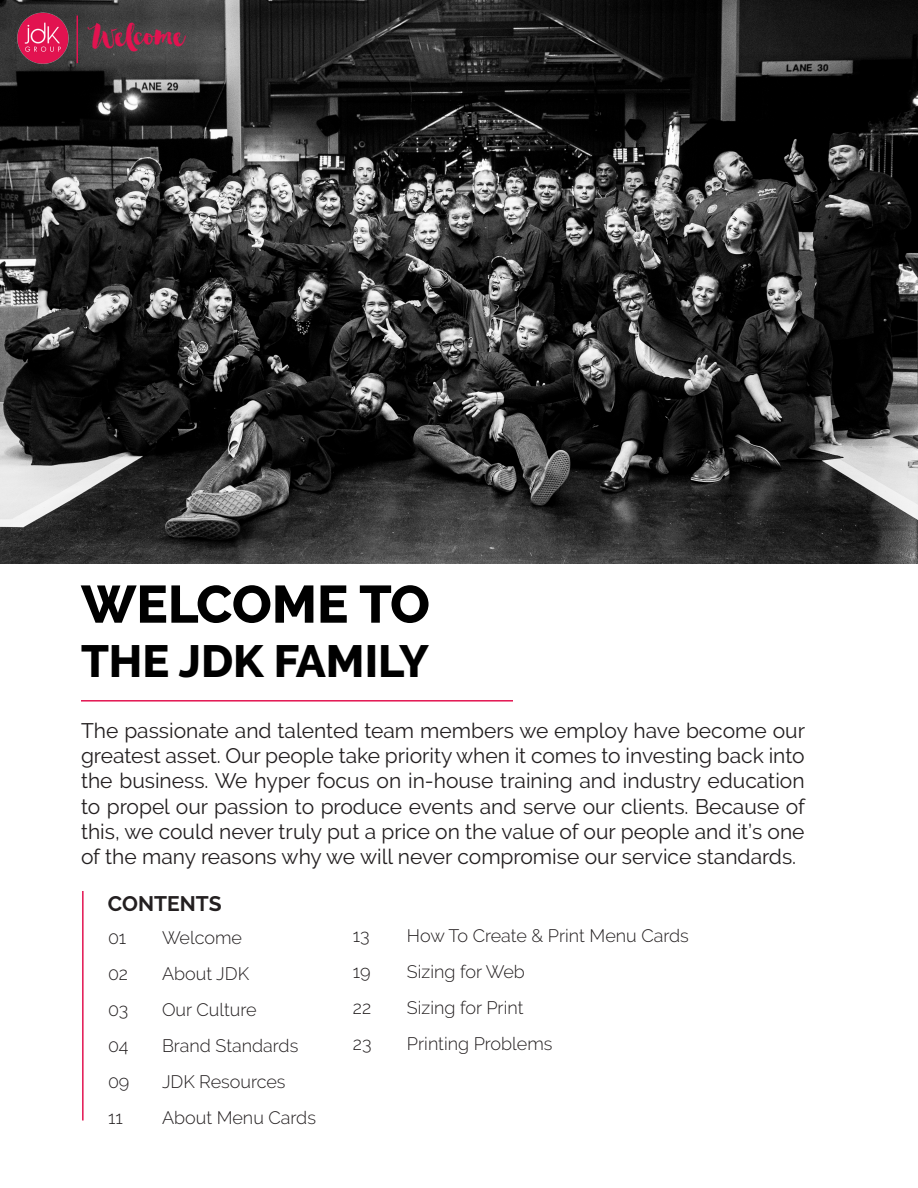
<style>
.page{position:relative;width:918px;height:1188px;background:#fff}
.page>*{position:absolute;margin:0;border:0;box-sizing:border-box;transform-origin:0 0}
.t1{font:800 52.5px "Raleway";color:#000}
.t2{font:800 45px "Raleway";color:#000}
.t3{font:33px "Bonjour";color:#e21350}
.t4{font:21px/25.2px "Raleway";color:#231f20;text-align:justify}
.t5{font:700 21px "Raleway";color:#231f20}
.t6{font:300 18px "Raleway";color:#231f20}
</style>
<div class="page">
<img style="left:0;top:0;width:918px;height:564px">
<hr style="left:81px;top:700px;width:432px;height:2px;background:#e21350">
<hr style="left:82px;top:891px;width:2px;height:229px;background:#e21350">
<img style="left:12px;top:8px;width:61px;height:61px">
<hr style="left:77px;top:16px;width:1px;height:47px;background:#e21350">
<p class="t3" style="left:92px;top:18px;width:94px">Welcome</p>
<p class="t1" style="left:81px;top:574px;width:350px">WELCOME TO</p>
<p class="t2" style="left:81px;top:635px;width:349px">THE JDK FAMILY</p>
<p class="t4" style="left:81px;top:718px;width:726px">The passionate and talented team members we employ have become our greatest asset. Our people take priority when it comes to investing back into the business. We hyper focus on in-house training and industry education to propel our passion to produce events and serve our clients. Because of this, we could never truly put a price on the value of our people and it’s one of the many reasons why we will never compromise our service standards.</p>
<p class="t5" style="left:108px;top:891px;width:115px">CONTENTS</p>
<p class="t6" style="left:108px;top:927px;width:20px">01</p>
<p class="t6" style="left:162px;top:927px;width:82px">Welcome</p>
<p class="t6" style="left:108px;top:963px;width:22px">02</p>
<p class="t6" style="left:162px;top:963px;width:89px">About JDK</p>
<p class="t6" style="left:108px;top:999px;width:22px">03</p>
<p class="t6" style="left:162px;top:999px;width:96px">Our Culture</p>
<p class="t6" style="left:108px;top:1035px;width:22px">04</p>
<p class="t6" style="left:162px;top:1035px;width:138px">Brand Standards</p>
<p class="t6" style="left:108px;top:1071px;width:23px">09</p>
<p class="t6" style="left:162px;top:1071px;width:125px">JDK Resources</p>
<p class="t6" style="left:108px;top:1107px;width:16px">11</p>
<p class="t6" style="left:162px;top:1107px;width:156px">About Menu Cards</p>
<p class="t6" style="left:353px;top:926px;width:18px">13</p>
<p class="t6" style="left:407px;top:926px;width:283px">How To Create &amp; Print Menu Cards</p>
<p class="t6" style="left:353px;top:962px;width:19px">19</p>
<p class="t6" style="left:407px;top:962px;width:119px">Sizing for Web</p>
<p class="t6" style="left:353px;top:998px;width:20px">22</p>
<p class="t6" style="left:407px;top:998px;width:118px">Sizing for Print</p>
<p class="t6" style="left:353px;top:1034px;width:20px">23</p>
<p class="t6" style="left:407px;top:1034px;width:147px">Printing Problems</p>
</div>
